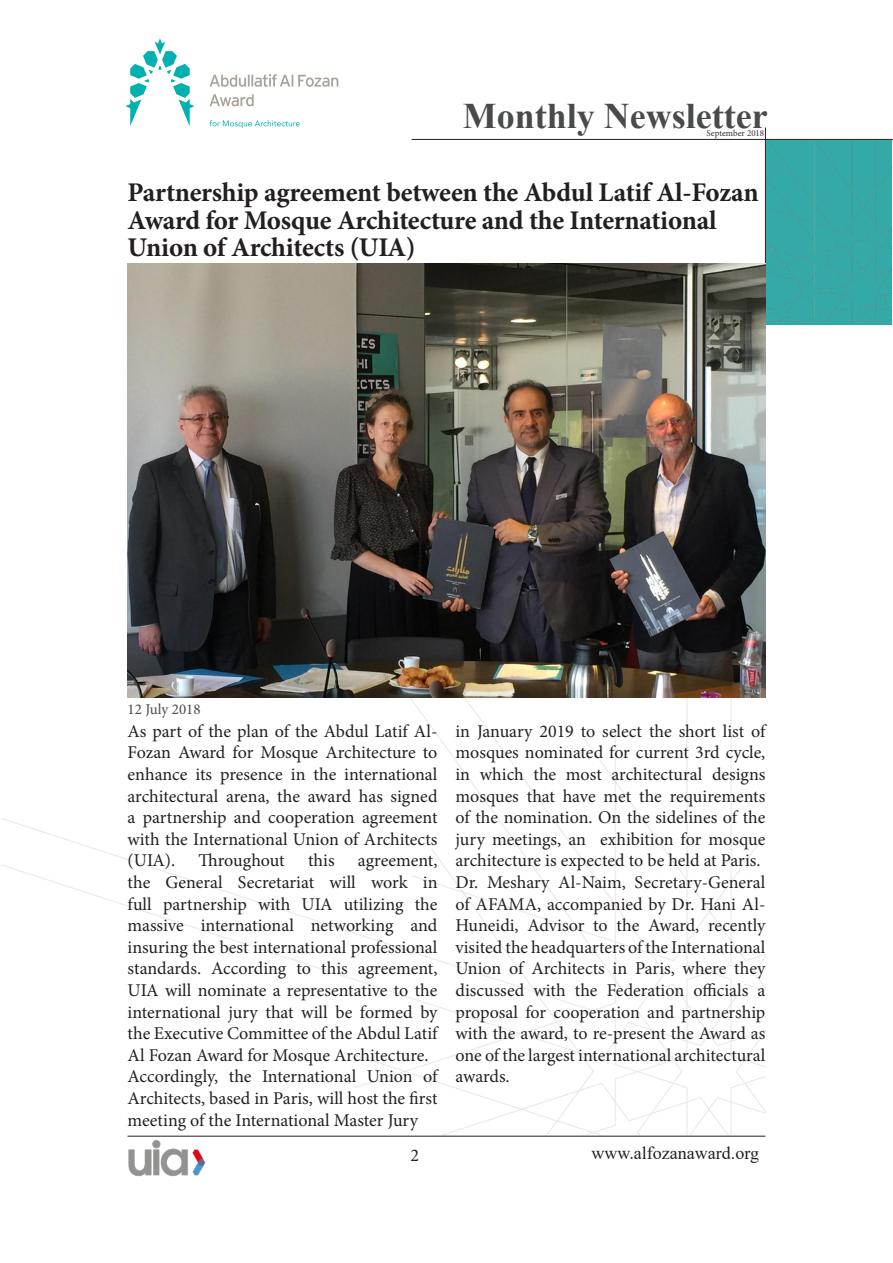
<style>
.page{position:relative;width:893px;height:1263px;background:#fff}
.page>*{position:absolute;margin:0;border:0;box-sizing:border-box;transform-origin:0 0}
.t1{font:700 36px "Times New Roman";color:#494a4a}
.t2{font:700 27px/27px "Minion Pro";letter-spacing:-.015em;color:#231f20}
.t3{font:18px/21.6px "Minion Pro";letter-spacing:-.005em;color:#231f20;text-align:justify}
.t4{font:18px "Times New Roman";color:#231f20}
.t5{font:15px "Minion Pro";color:#4a4a4c}
.t6{font:9px "Minion Pro";color:#312f30}
</style>
<div class="page">
<svg style="left:125px;top:38px;width:70px;height:88px"></svg>
<svg style="left:209px;top:94px;width:45px;height:12px"></svg>
<svg style="left:209px;top:74px;width:129px;height:13px"></svg>
<svg style="left:210px;top:120px;width:90px;height:8px"></svg>
<hr style="left:128px;top:1136px;width:637px;height:1px;background:#231f20">
<img style="left:128px;top:1140px;width:78px;height:36px">
<img style="left:1px;top:640px;width:764px;height:495px">
<hr style="left:412px;top:139px;width:481px;height:1px;background:#231f20">
<hr style="left:765px;top:128px;width:1px;height:367px;background:#231f20">
<img style="left:766px;top:141px;width:127px;height:183px">
<img style="left:128px;top:263px;width:637px;height:434px">
<h1 class="t1" style="left:463px;top:90px;width:306px">Monthly Newsletter</h1>
<p class="t6" style="left:706px;top:128px;width:59px">September 2018</p>
<p class="t2" style="left:128px;top:179px;width:633px">Partnership agreement between the Abdul Latif Al-Fozan<br>Award for Mosque Architecture and the International<br>Union of Architects (UIA)</p>
<p class="t5" style="left:128px;top:699px;width:75px">12 July 2018</p>
<p class="t3" style="left:128px;top:720px;width:311px">As part of the plan of the Abdul Latif Al-Fozan Award for Mosque Architecture to enhance its presence in the international architectural arena, the award has signed a partnership and cooperation agreement with the International Union of Architects (UIA).</p>
<p class="t3" style="left:199px;top:850px;width:88px">Throughout</p>
<p class="t3" style="left:308px;top:850px;width:28px">this</p>
<p class="t3" style="left:128px;top:850px;width:311px;text-indent:230px">agreement, the General Secretariat will work in full partnership with UIA utilizing the massive international networking and insuring the best international professional standards. According to this agreement, UIA will nominate a representative to the international jury that will be formed by the Executive Committee of the Abdul Latif Al Fozan Award for Mosque Architecture.</p>
<p class="t3" style="left:128px;top:1066px;width:311px">Accordingly, the International Union of Architects, based in Paris, will host the first meeting of the International Master Jury</p>
<p class="t3" style="left:411px;top:1144px;width:10px">2</p>
<p class="t3" style="left:455px;top:720px;width:311px">in January 2019 to select the short list of mosques nominated for current 3rd cycle, in which the most architectural designs mosques that have met the requirements of the nomination. On the sidelines of the jury meetings, an exhibition for mosque architecture is expected to be held at Paris.</p>
<p class="t3" style="left:455px;top:871px;width:311px">Dr. Meshary Al-Naim, Secretary-General of AFAMA, accompanied by Dr. Hani Al-Huneidi, Advisor to the Award, recently visited the headquarters of the International Union of Architects in Paris, where they discussed with the Federation officials a proposal for cooperation and partnership with the award, to re-present the Award as one of the largest international architectural awards.</p>
<p class="t4" style="left:592px;top:1141px;width:169px">www.alfozanaward.org</p>
</div>
